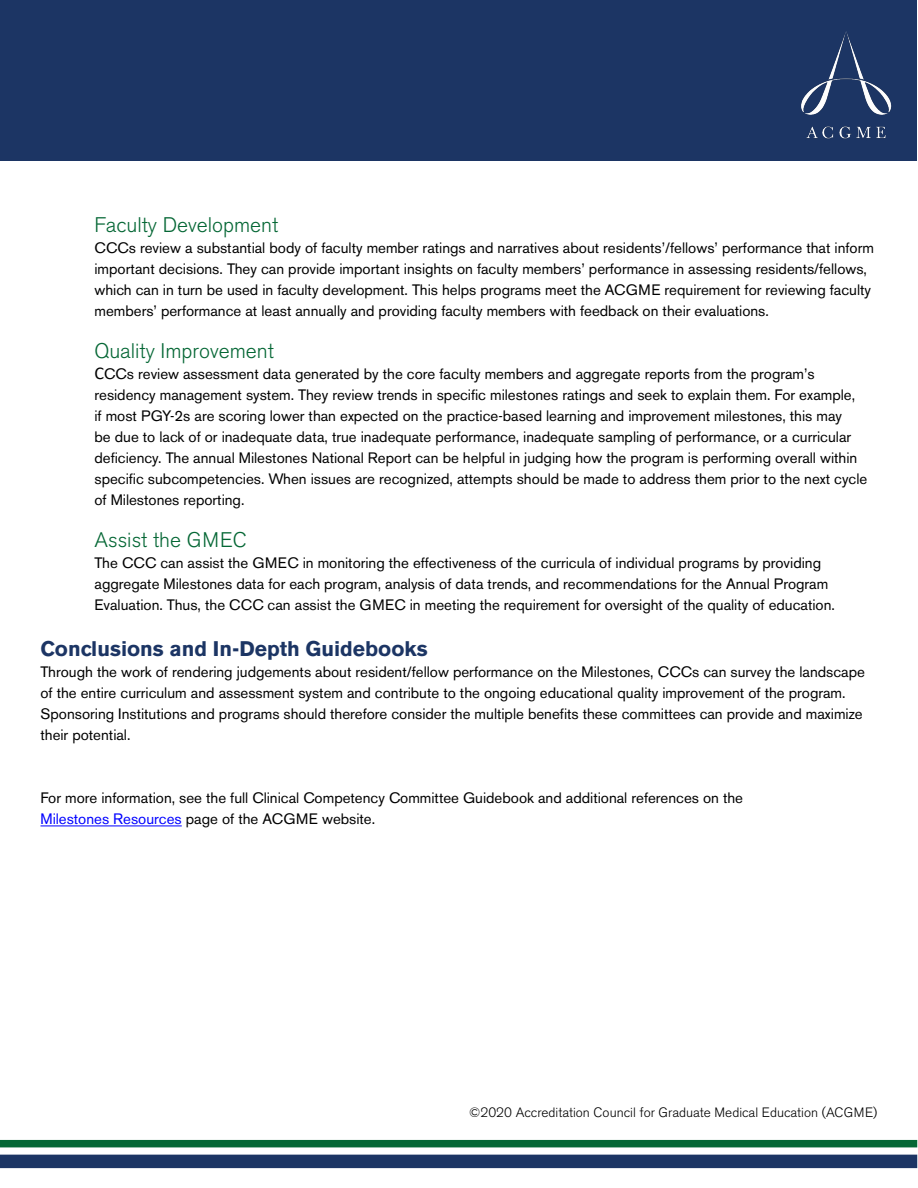
<style>
.page{position:relative;width:918px;height:1188px;background:#fff}
.page>*{position:absolute;margin:0;border:0;box-sizing:border-box;transform-origin:0 0}
.t1{font:300 21px "Akzidenz Grotesk BE";color:#056735}
.t2{font:700 21px "Akzidenz Grotesk BE";color:#1c3564}
.t3{font:15px/21px "Akzidenz Grotesk BE";color:#000}
.t4{font:300 13.5px "Akzidenz Grotesk BE";color:#000}
.s1{font-family:"Calibri";font-size:18px}
.s2{color:#00f}
</style>
<div class="page">
<div style="left:1px;top:0;width:916px;height:160px;background:#1c3564"></div>
<img style="left:801px;top:31px;width:91px;height:108px">
<div style="left:0;top:1155px;width:917px;height:13px;background:#1c3564"></div>
<div style="left:0;top:1140px;width:917px;height:7px;background:#056735"></div>
<hr style="left:40px;top:826px;width:142px;height:1px;background:#00f">
<h1 class="t1" style="left:94px;top:213px;width:185px">Faculty Development</h1>
<p class="t3" style="left:94px;top:237px;width:781px">CCCs review a substantial body of faculty member ratings and narratives about residents’/fellows’ performance that inform important decisions. They can provide important insights on faculty members’ performance in assessing residents/fellows, which can in turn be used in faculty development. This helps programs meet the ACGME requirement for reviewing faculty members’ performance at least annually and providing faculty members with feedback on their evaluations.</p>
<h1 class="t1" style="left:94px;top:339px;width:181px">Quality Improvement</h1>
<p class="t3" style="left:94px;top:364px;width:774px"><span class="s1">C</span>CCs review assessment data generated by the core faculty members and aggregate reports from the program’s residency management system. They review trends in specific milestones ratings and seek to explain them. For example,<br>if most PGY-2s are scoring lower than expected on the practice-based learning and improvement milestones, this may<br>be due to lack of or inadequate data, true inadequate performance, inadequate sampling of performance, or a curricular deficiency. The annual Milestones National Report can be helpful in judging how the program is performing overall within specific subcompetencies. When issues are recognized, attempts should be made to address them prior to the next cycle of Milestones reporting.</p>
<h1 class="t1" style="left:94px;top:528px;width:154px">Assist the GMEC</h1>
<p class="t3" style="left:94px;top:553px;width:742px">The CCC can assist the GMEC in monitoring the effectiveness of the curricula of individual programs by providing aggregate Milestones data for each program, analysis of data trends, and recommendations for the Annual Program<br>Evaluation. Thus, the CCC can assist the GMEC in meeting the requirement for oversight of the quality of education.</p>
<h1 class="t2" style="left:40px;top:637px;width:389px">Conclusions and In-Depth Guidebooks</h1>
<p class="t3" style="left:40px;top:662px;width:826px">Through the work of rendering judgements about resident/fellow performance on the Milestones, CCCs can survey the landscape of the entire curriculum and assessment system and contribute to the ongoing educational quality improvement of the program.<br>Sponsoring Institutions and programs should therefore consider the multiple benefits these committees can provide and maximize their potential.</p>
<p class="t3" style="left:40px;top:788px;width:704px">For more information, see the full Clinical Competency Committee Guidebook and additional references on the<br><span class="s2">Milestones Resources</span> page of the ACGME website.</p>
<p class="t4" style="left:469px;top:1105px;width:410px">©2020 Accreditation Council for Graduate Medical Education (ACGME)</p>
</div>
